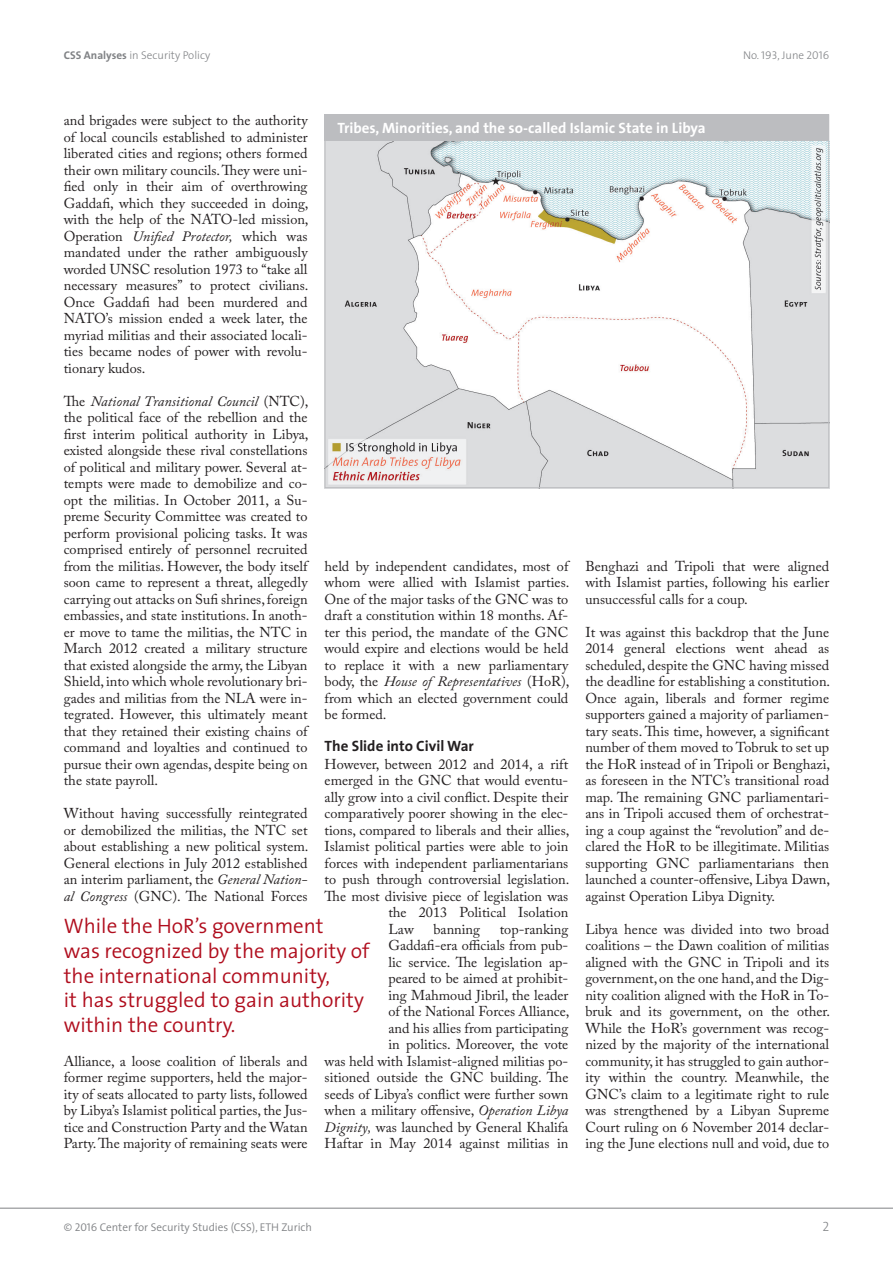
<style>
.page{position:relative;width:893px;height:1263px;background:#fff}
.page>*{position:absolute;margin:0;border:0;box-sizing:border-box;transform-origin:0 0}
.Quote_e{font:300 21px/24.8px "The Sans";color:#b00d1d}
.Boxtitel_e{font:700 15px "The Sans";color:#fff}
.Lauftext_Titel_e{font:700 15px "The Sans";color:#231f20}
.Text_e{font:14.25px/16.5px "Adobe Caslon Pro";color:#231f20;text-align:justify}
.t1{font:13.5px "The Sans Light Caps";color:#808285}
.t2{font:300 11.25px "The Sans";color:#808285}
.t3{font:300 11.25px "The Sans";color:#808285}
.s1{font-weight:700}
.s2{font-family:"The Sans Light Caps";font-weight:400}
.s3{font-style:italic}
.s4{font-family:"The Sans Semi Light Caps";font-weight:400}
</style>
<div class="page">
<hr style="left:0;top:1208px;width:893px;height:1px;background:#808285">
<div style="left:325px;top:114px;width:504px;height:28px;background:#bcbdc0"></div>
<img style="left:327px;top:142px;width:500px;height:344px">
<p class="t3" style="left:64px;top:46px;width:148px"><span class="s1">CSS Analyses</span> in Security Policy</p>
<p class="t3" style="left:743px;top:46px;width:88px">No. <span class="s2">193</span>, June <span class="s2">2016</span></p>
<p class="Text_e" style="left:64px;top:112px;width:246px">and brigades were subject to the authority of local councils established to administer liberated cities and regions; others formed their own military councils. They were uni&shy;fied only in their aim of overthrowing Gaddafi, which they succeeded in doing, with the help of the NATO-led mission, Operation <span class="s3">Unified Protector,</span> which was mandated under the rather ambiguously worded UNSC resolution 1973 to “take all necessary measures” to protect civilians.<br>Once Gaddafi had been murdered and NATO’s mission ended a week later, the myriad militias and their associated locali&shy;ties became nodes of power with revolu&shy;tionary kudos.</p>
<p class="Text_e" style="left:64px;top:392px;width:246px">The <span class="s3">National Transitional Council</span> (NTC), the political face of the rebellion and the first interim political authority in Libya, existed alongside these rival constellations of political and military power. Several at&shy;tempts were made to demobilize and co&shy;opt the militias. In October 2011, a Su&shy;preme Security Committee was created to perform provisional policing tasks. It was comprised entirely of personnel recruited from the militias. However, the body itself soon came to represent a threat, allegedly carrying out attacks on Sufi shrines, foreign embassies, and state institutions. In anoth&shy;er move to tame the militias, the NTC in March 2012 created a military structure that existed alongside the army, the Libyan Shield, into which whole revolutionary bri&shy;gades and militias from the NLA were in&shy;tegrated. However, this ultimately meant that they retained their existing chains of command and loyalties and continued to pursue their own agendas, despite being on the state payroll.</p>
<p class="Text_e" style="left:64px;top:805px;width:246px">Without having successfully reintegrated or demobilized the militias, the NTC set about establishing a new political system.<br>General elections in July 2012 established an interim parliament, the <span class="s3">General Nation&shy;al Congress</span> (GNC). The National Forces</p>
<p class="Boxtitel_e" style="left:337px;top:116px;width:370px">Tribes, Minorities, and the so-called Islamic State in Libya</p>
<p class="Text_e" style="left:585px;top:557px;width:245px">Benghazi and Tripoli that were aligned with Islamist parties, following his earlier unsuccessful calls for a coup.</p>
<p class="Text_e" style="left:585px;top:623px;width:246px">It was against this backdrop that the June 2014 general elections went ahead as scheduled, despite the GNC having missed the deadline for establishing a constitution.<br>Once again, liberals and former regime supporters gained a majority of parliamen&shy;tary seats. This time, however, a significant number of them moved to Tobruk to set up the HoR instead of in Tripoli or Benghazi, as foreseen in the NTC’s transitional road map. The remaining GNC parliamentari&shy;ans in Tripoli accused them of orchestrat&shy;ing a coup against the “revolution” and de&shy;clared the HoR to be illegitimate. Militias supporting GNC parliamentarians then launched a counter-offensive, Libya Dawn, against Operation Libya Dignity.</p>
<p class="Text_e" style="left:585px;top:920px;width:246px">Libya hence was divided into two broad coalitions – the Dawn coalition of militias aligned with the GNC in Tripoli and its government, on the one hand, and the Dig&shy;nity coalition aligned with the HoR in To&shy;bruk and its government, on the other.<br>While the HoR’s government was recog&shy;nized by the majority of the international community, it has struggled to gain author&shy;ity within the country. Meanwhile, the GNC’s claim to a legitimate right to rule was strengthened by a Libyan Supreme Court ruling on 6 November 2014 declar&shy;ing the June elections null and void, due to</p>
<p class="Text_e" style="left:325px;top:557px;width:246px">held by independent candidates, most of whom were allied with Islamist parties.<br>One of the major tasks of the GNC was to draft a constitution within 18 months. Af&shy;ter this period, the mandate of the GNC would expire and elections would be held to replace it with a new parliamentary body, the <span class="s3">House of Representatives</span> (HoR), from which an elected government could be formed.</p>
<p class="Lauftext_Titel_e" style="left:325px;top:733px;width:151px">The Slide into Civil War</p>
<p class="Text_e" style="left:325px;top:755px;width:245px">However, between 2012 and 2014, a rift</p>
<p class="Text_e" style="left:325px;top:772px;width:245px">emerged in the GNC that would eventu-</p>
<p class="Text_e" style="left:325px;top:788px;width:245px">ally grow into a civil conflict. Despite their</p>
<p class="Text_e" style="left:325px;top:805px;width:245px">comparatively poorer showing in the elec-</p>
<p class="Text_e" style="left:325px;top:821px;width:246px">tions, compared to liberals and their allies,</p>
<p class="Text_e" style="left:325px;top:838px;width:245px">Islamist political parties were able to join</p>
<p class="Text_e" style="left:325px;top:854px;width:245px">forces with independent parliamentarians</p>
<p class="Text_e" style="left:325px;top:871px;width:246px">to push through controversial legislation.</p>
<p class="Text_e" style="left:325px;top:887px;width:245px">The most divisive piece of legislation was</p>
<p class="Text_e" style="left:388px;top:904px;width:181px">the 2013 Political Isolation</p>
<p class="Text_e" style="left:388px;top:920px;width:27px">Law</p>
<p class="Text_e" style="left:433px;top:920px;width:48px">banning</p>
<p class="Quote_e" style="left:64px;top:913px;width:307px">While the HoR’s government<br>was recognized by the majority of the international community,<br>it has struggled to gain authority within the country.</p>
<p class="Text_e" style="left:325px;top:920px;width:246px;text-align:right">top-ranking<br>Gaddafi-era officials from pub-<br>lic service. The legislation ap-<br>peared to be aimed at prohibit-<br>ing Mahmoud Jibril, the leader<br>of the National Forces Alliance,<br>and his allies from participating<br>in politics. Moreover, the vote<br>was held with Islamist-aligned militias po&shy;sitioned outside the GNC building. The seeds of Libya’s conflict were further sown when a military offensive, <span class="s3">Operation Libya Dignity,</span> was launched by General Khalifa Haftar in May 2014 against militias in</p>
<p class="Text_e" style="left:64px;top:1052px;width:245px">Alliance, a loose coalition of liberals and former regime supporters, held the major&shy;ity of seats allocated to party lists, followed by Libya’s Islamist political parties, the Jus&shy;tice and Construction Party and the Watan Party. The majority of remaining seats were</p>
<p class="t2" style="left:64px;top:1217px;width:250px">© <span class="s4">2016</span> Center for Security Studies (CSS), ETH Zurich</p>
<p class="t1" style="left:822px;top:1215px;width:8px">2</p>
</div>
